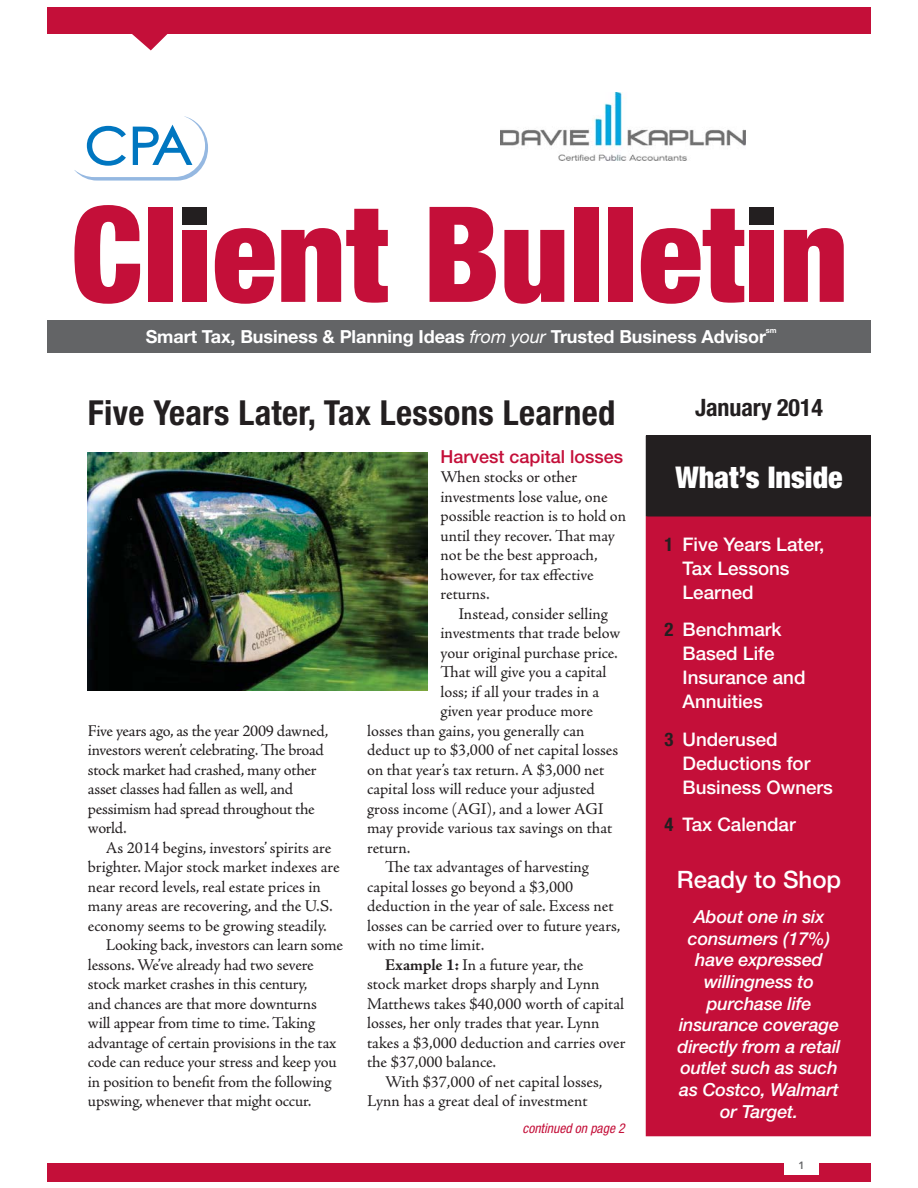
<style>
.page{position:relative;width:918px;height:1188px;background:#fff}
.page>*{position:absolute;margin:0;border:0;box-sizing:border-box;transform-origin:0 0}
.t1{font:700 condensed 34.5px "Helvetica Neue";letter-spacing:.01em;color:#231f20}
.t2{font:900 condensed 30px "Helvetica Neue";color:#fff}
.t3{font:700 condensed 24px "Helvetica Neue";letter-spacing:-.005em;color:#231f20}
.t4{font:500 24px "Helvetica Neue";color:#fff}
.t5{font:500 18.75px/24px "Helvetica Neue";color:#fff}
.t6{font:italic 500 18px/21.6px "Helvetica Neue";letter-spacing:-.01em;color:#fff;text-align:center}
.t7{font:700 18px "Helvetica Neue";letter-spacing:-.005em;color:#fff}
.t8{font:500 18px "Helvetica Neue";color:#c40f39}
.t9{font:16.5px/19.5px "Adobe Jenson Pro";letter-spacing:-.005em;color:#231f20}
.t10{font:italic condensed 13.5px "Helvetica Neue";color:#c40f39}
.t11{font:800 10.5px "Avenir";color:#636466}
.t12{font:700 7.5px "Helvetica Neue";color:#fff}
.s1{font-weight:400;font-style:italic}
.s2{font-weight:700}
.s3{font-weight:700;font-stretch:condensed;color:#231f20}
</style>
<div class="page">
<svg style="left:74px;top:205px;width:66px;height:99px"></svg>
<div style="left:148px;top:207px;width:24px;height:95px;background:#c40f39"></div>
<div style="left:183px;top:230px;width:24px;height:72px;background:#c40f39"></div>
<div style="left:183px;top:207px;width:24px;height:18px;background:#231f20"></div>
<svg style="left:215px;top:228px;width:60px;height:76px"></svg>
<svg style="left:281px;top:209px;width:107px;height:94px"></svg>
<svg style="left:430px;top:207px;width:66px;height:95px"></svg>
<svg style="left:504px;top:230px;width:60px;height:74px"></svg>
<div style="left:574px;top:207px;width:24px;height:95px;background:#c40f39"></div>
<div style="left:609px;top:207px;width:24px;height:95px;background:#c40f39"></div>
<svg style="left:641px;top:209px;width:103px;height:95px"></svg>
<div style="left:750px;top:230px;width:24px;height:72px;background:#c40f39"></div>
<div style="left:750px;top:207px;width:24px;height:18px;background:#231f20"></div>
<svg style="left:784px;top:228px;width:60px;height:74px"></svg>
<div style="left:47px;top:320px;width:824px;height:33px;background:#636466"></div>
<div style="left:47px;top:7px;width:824px;height:27px;background:#c40f39"></div>
<svg style="left:132px;top:34px;width:36px;height:16px"></svg>
<svg style="left:74px;top:116px;width:134px;height:65px"></svg>
<div style="left:47px;top:1163px;width:824px;height:18px;background:#c40f39"></div>
<div style="left:785px;top:1156px;width:34px;height:19px;background:#fff"></div>
<div style="left:647px;top:436px;width:224px;height:80px;background:#231f20"></div>
<div style="left:647px;top:516px;width:224px;height:620px;background:#c40f39"></div>
<hr style="left:646px;top:436px;width:1px;height:79px;background:#231f20">
<hr style="left:871px;top:436px;width:1px;height:79px;background:#231f20">
<hr style="left:646px;top:515px;width:225px;height:1px;background:#231f20">
<hr style="left:646px;top:1135px;width:225px;height:1px;background:#c40f39">
<hr style="left:646px;top:516px;width:1px;height:335px;background:#c40f39">
<hr style="left:871px;top:516px;width:1px;height:335px;background:#c40f39">
<hr style="left:646px;top:852px;width:1px;height:283px;background:#c40f39">
<hr style="left:646px;top:851px;width:225px;height:1px;background:#c40f39">
<hr style="left:871px;top:852px;width:1px;height:283px;background:#c40f39">
<img style="left:88px;top:452px;width:339px;height:239px">
<img style="left:501px;top:92px;width:244px;height:69px">
<p class="t7" style="left:146px;top:330px;width:622px">Smart Tax, Business &amp; Planning Ideas <span class="s1">from your</span> Trusted Business Advisor</p>
<p class="t12" style="left:766px;top:327px;width:12px">sm</p>
<h1 class="t1" style="left:88px;top:401px;width:529px">Five Years Later, Tax Lessons Learned</h1>
<p class="t9" style="left:88px;top:723px;width:242px">Five years ago, as the year 2009 dawned, investors weren’t celebrating. The broad stock market had crashed, many other asset classes had fallen as well, and pessimism had spread throughout the world.</p>
<p class="t9" style="left:106px;top:840px;width:227px">As 2014 begins, investors’ spirits are</p>
<p class="t9" style="left:88px;top:859px;width:253px">brighter. Major stock market indexes are</p>
<p class="t9" style="left:88px;top:879px;width:234px">near record levels, real estate prices in</p>
<p class="t9" style="left:88px;top:898px;width:246px">many areas are recovering, and the U.S.</p>
<p class="t9" style="left:88px;top:918px;width:240px">economy seems to be growing steadily.</p>
<p class="t9" style="left:106px;top:937px;width:239px">Looking back, investors can learn some</p>
<p class="t9" style="left:88px;top:957px;width:227px">lessons. We’ve already had two severe</p>
<p class="t9" style="left:88px;top:976px;width:221px">stock market crashes in this century,</p>
<p class="t9" style="left:88px;top:996px;width:230px">and chances are that more downturns</p>
<p class="t9" style="left:88px;top:1015px;width:229px">will appear from time to time. Taking</p>
<p class="t9" style="left:88px;top:1035px;width:250px">advantage of certain provisions in the tax</p>
<p class="t9" style="left:88px;top:1054px;width:250px">code can reduce your stress and keep you</p>
<p class="t9" style="left:88px;top:1074px;width:245px">in position to benefit from the following</p>
<p class="t9" style="left:88px;top:1093px;width:225px">upswing, whenever that might occur.</p>
<p class="t8" style="left:441px;top:450px;width:184px">Harvest capital losses</p>
<p class="t9" style="left:441px;top:469px;width:187px">When stocks or other investments lose value, one possible reaction is to hold on until they recover. That may not be the best approach, however, for tax effective returns.</p>
<p class="t9" style="left:459px;top:606px;width:151px">Instead, consider selling</p>
<p class="t9" style="left:441px;top:625px;width:181px">investments that trade below</p>
<p class="t9" style="left:441px;top:645px;width:179px">your original purchase price.</p>
<p class="t9" style="left:441px;top:664px;width:167px">That will give you a capital</p>
<p class="t9" style="left:441px;top:684px;width:160px">loss; if all your trades in a</p>
<p class="t9" style="left:441px;top:703px;width:154px">given year produce more</p>
<p class="t9" style="left:367px;top:723px;width:219px">losses than gains, you generally can</p>
<p class="t9" style="left:367px;top:742px;width:253px">deduct up to $3,000 of net capital losses</p>
<p class="t9" style="left:367px;top:762px;width:239px">on that year’s tax return. A $3,000 net</p>
<p class="t9" style="left:367px;top:781px;width:229px">capital loss will reduce your adjusted</p>
<p class="t9" style="left:367px;top:801px;width:238px">gross income (AGI), and a lower AGI</p>
<p class="t9" style="left:367px;top:820px;width:247px">may provide various tax savings on that</p>
<p class="t9" style="left:367px;top:840px;width:45px">return.</p>
<p class="t9" style="left:385px;top:859px;width:205px">The tax advantages of harvesting</p>
<p class="t9" style="left:367px;top:879px;width:208px">capital losses go beyond a $3,000</p>
<p class="t9" style="left:367px;top:898px;width:248px">deduction in the year of sale. Excess net</p>
<p class="t9" style="left:367px;top:918px;width:255px">losses can be carried over to future years,</p>
<p class="t9" style="left:367px;top:937px;width:119px">with no time limit.</p>
<p class="t9" style="left:385px;top:957px;width:200px"><span class="s2">Example 1:</span> In a future year, the</p>
<p class="t9" style="left:367px;top:976px;width:234px">stock market drops sharply and Lynn</p>
<p class="t9" style="left:367px;top:996px;width:259px">Matthews takes $40,000 worth of capital</p>
<p class="t9" style="left:367px;top:1015px;width:234px">losses, her only trades that year. Lynn</p>
<p class="t9" style="left:367px;top:1035px;width:260px">takes a $3,000 deduction and carries over</p>
<p class="t9" style="left:367px;top:1054px;width:131px">the $37,000 balance.</p>
<p class="t9" style="left:385px;top:1074px;width:219px">With $37,000 of net capital losses,</p>
<p class="t9" style="left:367px;top:1093px;width:222px">Lynn has a great deal of investment</p>
<p class="t10" style="left:523px;top:1124px;width:104px">continued on page 2</p>
<h3 class="t3" style="left:695px;top:399px;width:129px">January 2014</h3>
<h2 class="t2" style="left:675px;top:466px;width:169px">What’s Inside</h2>
<p class="t5" style="left:683px;top:534px;width:143px;text-indent:-18px"><span class="s3">1</span> Five Years Later,<br>Tax Lessons<br>Learned</p>
<p class="t5" style="left:683px;top:619px;width:124px;text-indent:-18px"><span class="s3">2</span> Benchmark<br>Based Life<br>Insurance and<br>Annuities</p>
<p class="t5" style="left:683px;top:729px;width:152px;text-indent:-18px"><span class="s3">3</span> Underused<br>Deductions for<br>Business Owners</p>
<p class="t5" style="left:665px;top:814px;width:133px"><span class="s3">4</span> Tax Calendar</p>
<h3 class="t4" style="left:677px;top:871px;width:166px">Ready to Shop</h3>
<p class="t6" style="left:678px;top:908px;width:164px">About one in six consumers (17%) have expressed willingness to purchase life insurance coverage directly from a retail outlet such as such as Costco, Walmart or Target.</p>
<p class="t11" style="left:799px;top:1161px;width:8px">1</p>
</div>
